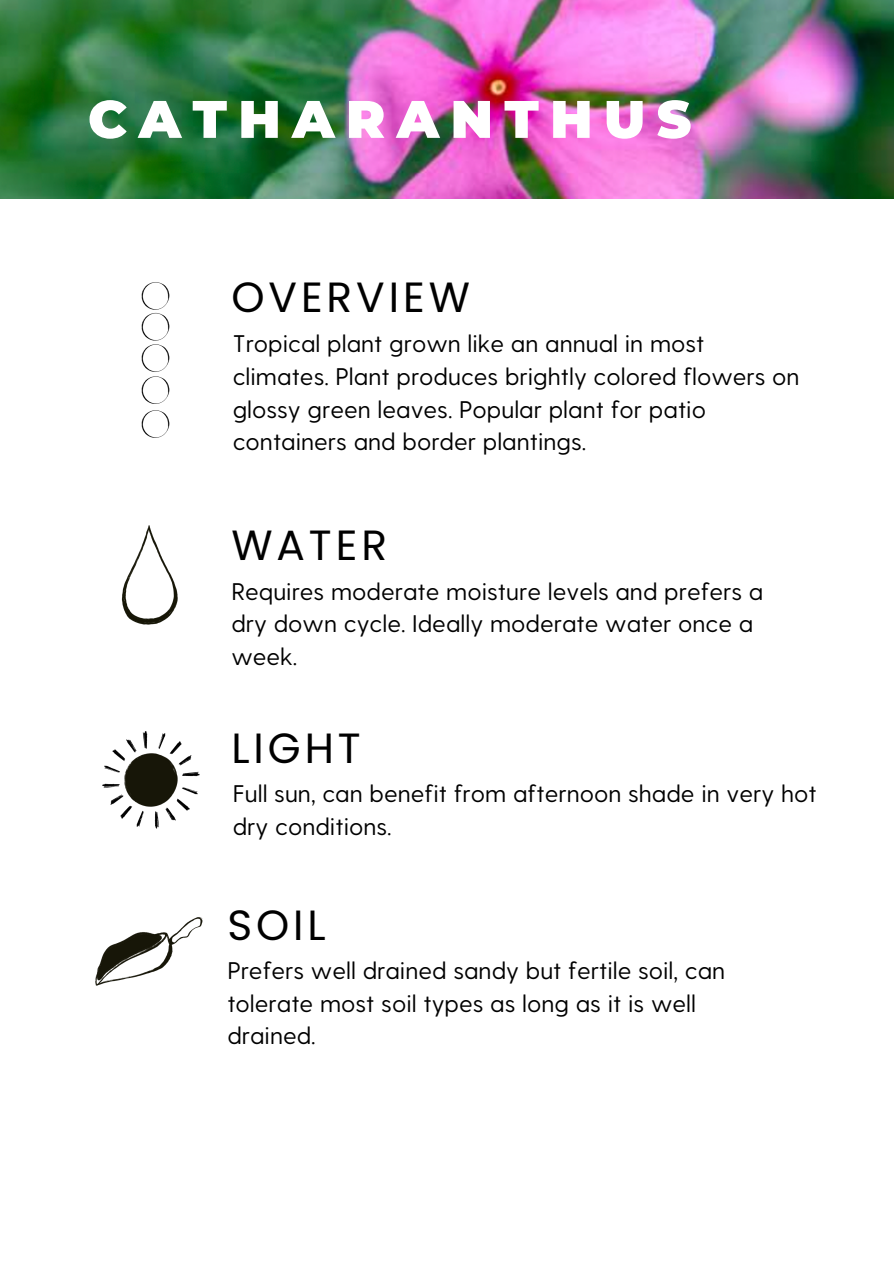
<style>
.page{position:relative;width:894px;height:1264px;background:#fff}
.page>*{position:absolute;margin:0;border:0;box-sizing:border-box;transform-origin:0 0}
.t1{font:900 52.8px "Montserrat";letter-spacing:.215em;color:#fff}
.t2{font:42.15px "Poppins";letter-spacing:.095em;color:#000}
.t3{font:24px/32.7px "Greycliff CF";color:#000}
</style>
<div class="page">
<img style="left:102px;top:731px;width:98px;height:98px">
<img style="left:95px;top:917px;width:108px;height:69px">
<img style="left:121px;top:525px;width:57px;height:100px">
<img style="left:141px;top:282px;width:29px;height:156px">
<img style="left:0;top:0;width:893px;height:198px">
<p class="t1" style="left:88px;top:87px;width:604px">CATHARANTHUS</p>
<p class="t2" style="left:231px;top:267px;width:240px">OVERVIEW</p>
<p class="t3" style="left:233px;top:326px;width:568px">Tropical plant grown like an annual in most climates. Plant produces brightly colored flowers on glossy green leaves. Popular plant for patio containers and border plantings.</p>
<p class="t2" style="left:231px;top:516px;width:157px">WATER</p>
<p class="t3" style="left:231px;top:573px;width:533px">Requires moderate moisture levels and prefers a dry down cycle. Ideally moderate water once a week.</p>
<p class="t2" style="left:231px;top:718px;width:131px">LIGHT</p>
<p class="t3" style="left:233px;top:776px;width:585px">Full sun, can benefit from afternoon shade in very hot dry conditions.</p>
<p class="t2" style="left:227px;top:895px;width:100px">SOIL</p>
<p class="t3" style="left:227px;top:952px;width:499px">Prefers well drained sandy but fertile soil, can tolerate most soil types as long as it is well drained.</p>
</div>
